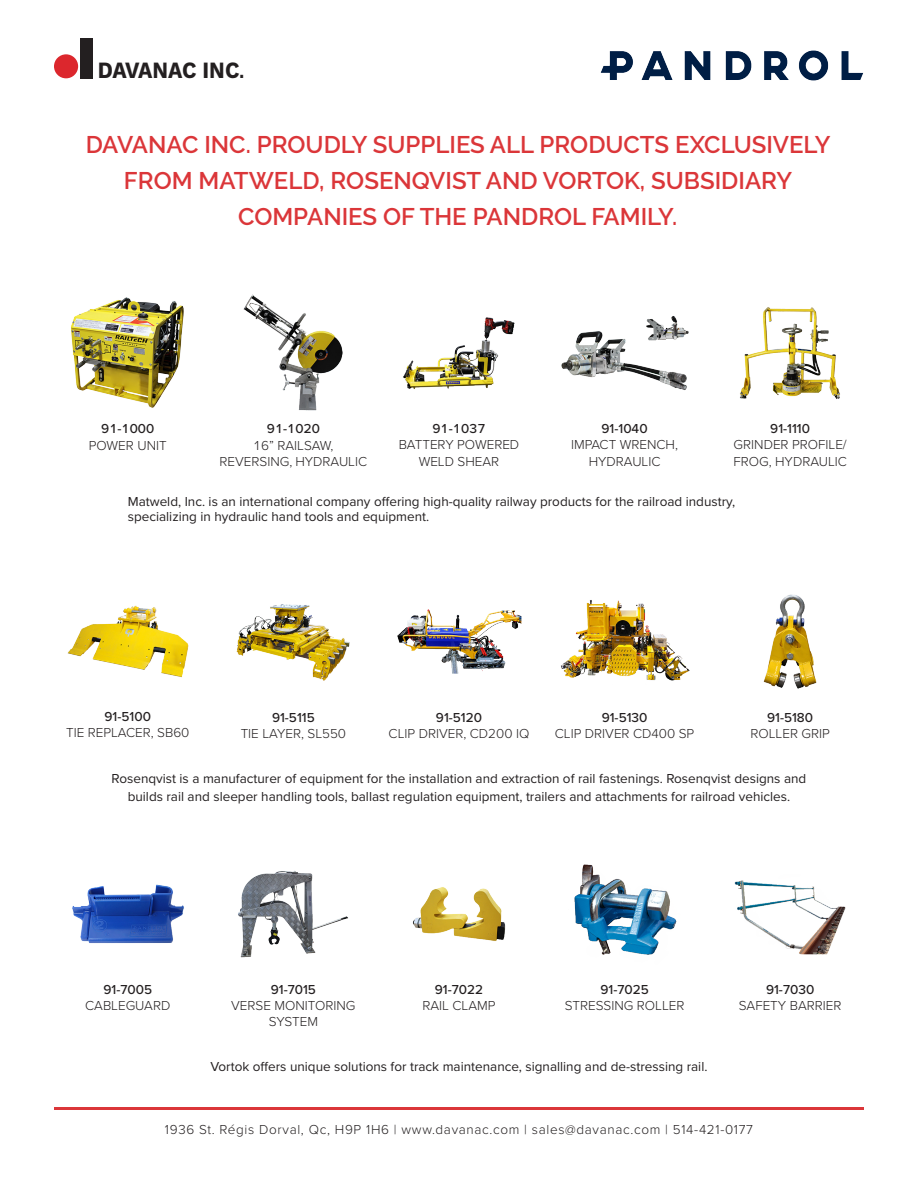
<style>
.page{position:relative;width:918px;height:1188px;background:#fff}
.page>*{position:absolute;margin:0;border:0;box-sizing:border-box;transform-origin:0 0}
.t1{font:600 24px/36px "Raleway";color:#db3639;text-align:center}
.t2{font:700 23.25px "Work Sans";letter-spacing:-.01em;color:#231f20;scale:.91 1}
.Product_Title_copy{font:13.5px/15px "Proxima Nova";color:#231f20}
.Title_-_Header{font:300 13.5px/16.2px "Proxima Nova";color:#231f20;text-align:center}
.Title_-_Header-2{font:500 13.5px "Proxima Nova";color:#231f20}
.Title_-_Header-3{font:300 13.5px "Proxima Nova";letter-spacing:.05em;color:#231f20}
.s1{font-family:"Cabin"}
</style>
<div class="page">
<div style="left:54px;top:54px;width:24px;height:24px;background:#dc272d;border-radius:50%"></div>
<div style="left:80px;top:38px;width:12px;height:40px;background:#231f20"></div>
<hr style="left:54px;top:1107px;width:810px;height:3px;background:#db3639">
<img style="left:600px;top:51px;width:263px;height:30px">
<img style="left:72px;top:884px;width:112px;height:59px">
<img style="left:67px;top:605px;width:122px;height:73px">
<img style="left:238px;top:871px;width:110px;height:87px">
<img style="left:236px;top:604px;width:114px;height:77px">
<img style="left:413px;top:887px;width:93px;height:54px">
<img style="left:397px;top:609px;width:125px;height:65px">
<img style="left:574px;top:864px;width:103px;height:91px">
<img style="left:561px;top:600px;width:129px;height:81px">
<img style="left:561px;top:316px;width:128px;height:74px">
<img style="left:734px;top:880px;width:112px;height:75px">
<img style="left:763px;top:594px;width:54px;height:95px">
<img style="left:740px;top:307px;width:100px;height:92px">
<img style="left:71px;top:297px;width:113px;height:111px">
<img style="left:243px;top:294px;width:100px;height:117px">
<img style="left:403px;top:317px;width:112px;height:72px">
<h2 class="t2" style="left:98px;top:57px;width:162px">DAVANAC INC<span class="s1">.</span></h2>
<p class="t1" style="left:86px;top:127px;width:746px">DAVANAC INC. PROUDLY SUPPLIES ALL PRODUCTS EXCLUSIVELY<br>FROM MATWELD, ROSENQVIST AND VORTOK, SUBSIDIARY<br>COMPANIES OF THE PANDROL FAMILY.</p>
<p class="Title_-_Header-2" style="left:101px;top:419px;width:55px">91-1000</p>
<p class="Title_-_Header" style="left:89px;top:436px;width:79px">POWER UNIT</p>
<p class="Title_-_Header-2" style="left:267px;top:419px;width:55px">91-1020</p>
<p class="Title_-_Header" style="left:220px;top:436px;width:149px">16” RAILSAW,<br>REVERSING, HYDRAULIC</p>
<p class="Title_-_Header-2" style="left:432px;top:419px;width:55px">91-1037</p>
<p class="Title_-_Header" style="left:399px;top:436px;width:122px">BATTERY POWERED<br>WELD SHEAR</p>
<p class="Title_-_Header-2" style="left:602px;top:419px;width:48px">91-1040</p>
<p class="Title_-_Header" style="left:571px;top:436px;width:108px">IMPACT WRENCH,<br>HYDRAULIC</p>
<p class="Title_-_Header-2" style="left:770px;top:419px;width:41px">91-1110</p>
<p class="Title_-_Header" style="left:733px;top:436px;width:115px;text-align:left">GRINDER PROFILE/<br>FROG, HYDRAULIC</p>
<p class="Product_Title_copy" style="left:128px;top:493px;width:609px">Matweld, Inc. is an international company offering high-quality railway products for the railroad industry, specializing in hydraulic hand tools and equipment.</p>
<p class="Title_-_Header-2" style="left:105px;top:706px;width:48px">91-5100</p>
<p class="Title_-_Header" style="left:66px;top:723px;width:125px">TIE REPLACER, SB60</p>
<p class="Title_-_Header-2" style="left:272px;top:707px;width:44px">91-5115</p>
<p class="Title_-_Header" style="left:241px;top:725px;width:107px">TIE LAYER, SL550</p>
<p class="Title_-_Header-2" style="left:436px;top:707px;width:48px">91-5120</p>
<p class="Title_-_Header" style="left:389px;top:725px;width:142px">CLIP DRIVER, CD200 IQ</p>
<p class="Title_-_Header-2" style="left:602px;top:707px;width:47px">91-5130</p>
<p class="Title_-_Header" style="left:555px;top:725px;width:141px">CLIP DRIVER CD400 SP</p>
<p class="Title_-_Header-2" style="left:767px;top:707px;width:48px">91-5180</p>
<p class="Title_-_Header" style="left:750px;top:725px;width:81px">ROLLER GRIP</p>
<p class="Product_Title_copy" style="left:112px;top:769px;width:696px;line-height:18px;text-align:center">Rosenqvist is a manufacturer of equipment for the installation and extraction of rail fastenings. Rosenqvist designs and builds rail and sleeper handling tools, ballast regulation equipment, trailers and attachments for railroad vehicles.</p>
<p class="Title_-_Header-2" style="left:103px;top:979px;width:50px">91-7005</p>
<p class="Title_-_Header" style="left:85px;top:997px;width:87px">CABLEGUARD</p>
<p class="Title_-_Header-2" style="left:271px;top:979px;width:47px">91-7015</p>
<p class="Title_-_Header" style="left:231px;top:997px;width:126px">VERSE MONITORING<br>SYSTEM</p>
<p class="Title_-_Header-2" style="left:435px;top:979px;width:50px">91-7022</p>
<p class="Title_-_Header" style="left:422px;top:997px;width:75px">RAIL CLAMP</p>
<p class="Title_-_Header-2" style="left:600px;top:979px;width:50px">91-7025</p>
<p class="Title_-_Header" style="left:565px;top:997px;width:121px">STRESSING ROLLER</p>
<p class="Title_-_Header-2" style="left:766px;top:979px;width:50px">91-7030</p>
<p class="Title_-_Header" style="left:739px;top:997px;width:104px">SAFETY BARRIER</p>
<p class="Product_Title_copy" style="left:210px;top:1058px;width:499px">Vortok offers unique solutions for track maintenance, signalling and de-stressing rail.</p>
<p class="Title_-_Header-3" style="left:165px;top:1119px;width:590px">1936 St. Régis Dorval, Qc, H9P 1H6 | www.davanac.com | sales@davanac.com | 514-421-0177</p>
</div>
